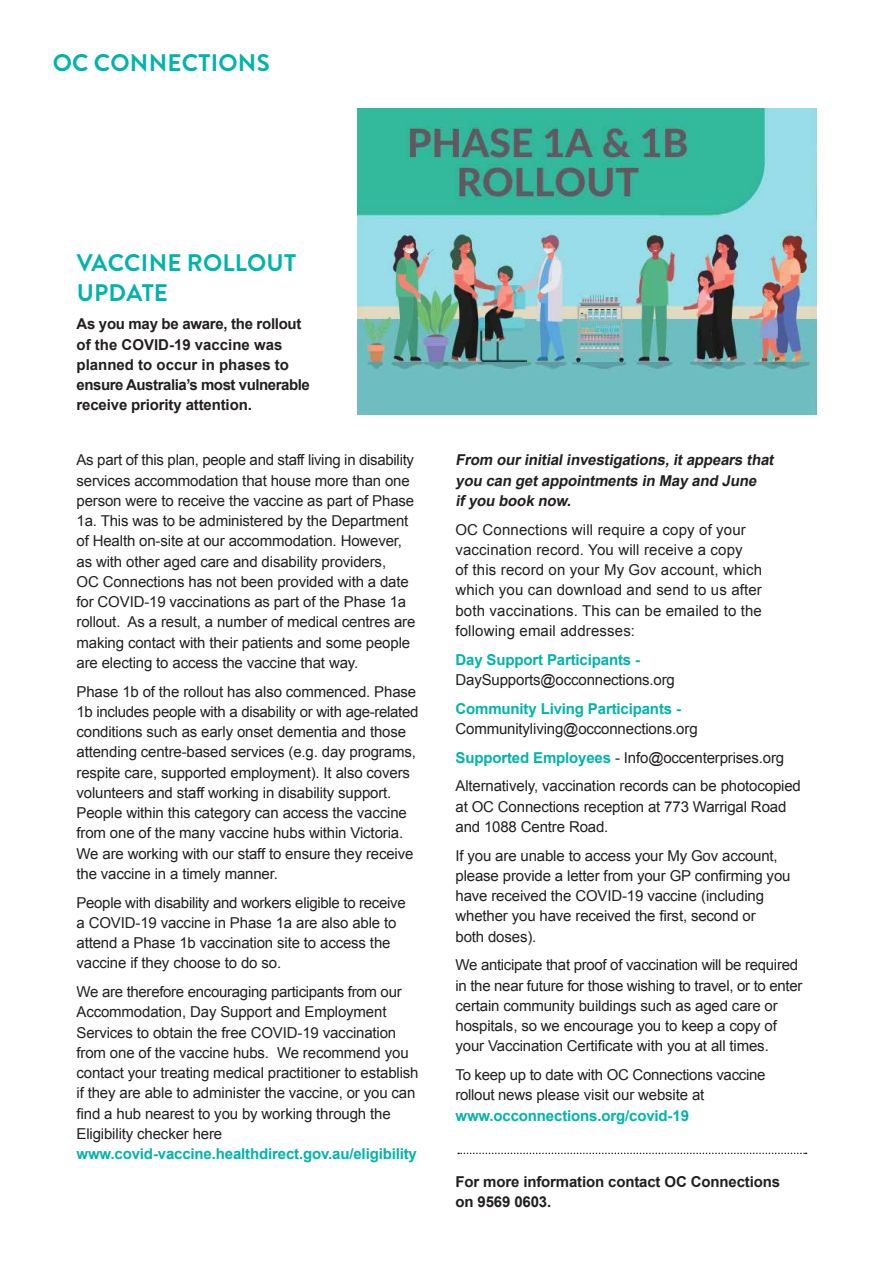
<style>
.page{position:relative;width:893px;height:1263px;background:#fff}
.page>*{position:absolute;margin:0;border:0;box-sizing:border-box;transform-origin:0 0}
.t1{font:700 24px/30px "Brandon Grotesque";letter-spacing:.01em;color:#00b4aa}
.t2{font:15px/20.2px "Arial";letter-spacing:-.01em;color:#231f20}
.t3{font:15px/20.2px "Arial";letter-spacing:.01em;color:#231f20}
.t4{font:700 15px/20.2px "Arial";letter-spacing:-.01em;color:#231f20}
.t5{font:700 15px "Arial";letter-spacing:-.01em;color:#00b4aa}
.t6{font:italic 700 15px/20.2px "Arial";color:#231f20}
.s1{font-weight:700;color:#00b4aa}
</style>
<div class="page">
<img style="left:357px;top:108px;width:459px;height:306px">
<svg style="left:458px;top:1152px;width:349px;height:2px"></svg>
<h1 class="t1" style="left:53px;top:48px;width:218px">OC CONNECTIONS</h1>
<h1 class="t1" style="left:77px;top:248px;width:221px">VACCINE ROLLOUT<br>UPDATE</h1>
<p class="t4" style="left:77px;top:314px;width:235px">As you may be aware, the rollout of the COVID-19 vaccine was planned to occur in phases to ensure Australia’s most vulnerable receive priority attention.</p>
<p class="t2" style="left:77px;top:450px;width:340px">As part of this plan, people and staff living in disability services accommodation that house more than one person were to receive the vaccine as part of Phase 1a. This was to be administered by the Department of Health on-site at our accommodation. However, as with other aged care and disability providers,<br>OC Connections has not been provided with a date for COVID-19 vaccinations as part of the Phase 1a rollout. As a result, a number of medical centres are making contact with their patients and some people are electing to access the vaccine that way.</p>
<p class="t2" style="left:77px;top:681px;width:343px">Phase 1b of the rollout has also commenced. Phase 1b includes people with a disability or with age-related conditions such as early onset dementia and those attending centre-based services (e.g. day programs, respite care, supported employment). It also covers volunteers and staff working in disability support.<br>People within this category can access the vaccine from one of the many vaccine hubs within Victoria.<br>We are working with our staff to ensure they receive the vaccine in a timely manner.</p>
<p class="t2" style="left:77px;top:892px;width:331px">People with disability and workers eligible to receive a COVID-19 vaccine in Phase 1a are also able to attend a Phase 1b vaccination site to access the vaccine if they choose to do so.</p>
<p class="t2" style="left:77px;top:982px;width:344px">We are therefore encouraging participants from our Accommodation, Day Support and Employment Services to obtain the free COVID-19 vaccination from one of the vaccine hubs. We recommend you contact your treating medical practitioner to establish if they are able to administer the vaccine, or you can find a hub nearest to you by working through the Eligibility checker here</p>
<p class="t5" style="left:77px;top:1144px;width:342px">www.covid-vaccine.healthdirect.gov.au/eligibility</p>
<p class="t6" style="left:455px;top:450px;width:323px">From ourinitialinvestigations,itappears that you can getappointments in May and June ifyou book now.</p>
<p class="t3" style="left:455px;top:519px;width:308px">OC Connections will require a copy of your vaccination record. You will receive a copy<br>of this record on your My Gov account, which which you can download and send to us after both vaccinations. This can be emailed to the following email addresses:</p>
<p class="t5" style="left:455px;top:649px;width:186px">Day Support Participants -</p>
<p class="t2" style="left:455px;top:669px;width:221px">DaySupports@occonnections.org</p>
<p class="t5" style="left:455px;top:698px;width:227px">Community Living Participants -</p>
<p class="t2" style="left:455px;top:714px;width:347px;line-height:28.8px">Communityliving@occonnections.org<br><span class="s1">Supported Employees</span> - Info@occenterprises.org<br>Alternatively, vaccination records can be photocopied</p>
<p class="t2" style="left:455px;top:796px;width:332px">at OC Connections reception at 773 Warrigal Road and 1088 Centre Road.</p>
<p class="t2" style="left:455px;top:845px;width:337px">If you are unable to access your My Gov account, please provide a letter from your GP confirming you have received the COVID-19 vaccine (including whether you have received the first, second or<br>both doses).</p>
<p class="t2" style="left:455px;top:955px;width:348px">We anticipate that proof of vaccination will be required in the near future for those wishing to travel, or to enter certain community buildings such as aged care or hospitals, so we encourage you to keep a copy of your Vaccination Certificate with you at all times.</p>
<p class="t2" style="left:455px;top:1065px;width:311px">To keep up to date with OC Connections vaccine rollout news please visit our website at</p>
<p class="t5" style="left:455px;top:1105px;width:235px">www.occonnections.org/covid-19</p>
<p class="t4" style="left:455px;top:1172px;width:326px">For more information contact OC Connections on 9569 0603.</p>
</div>
